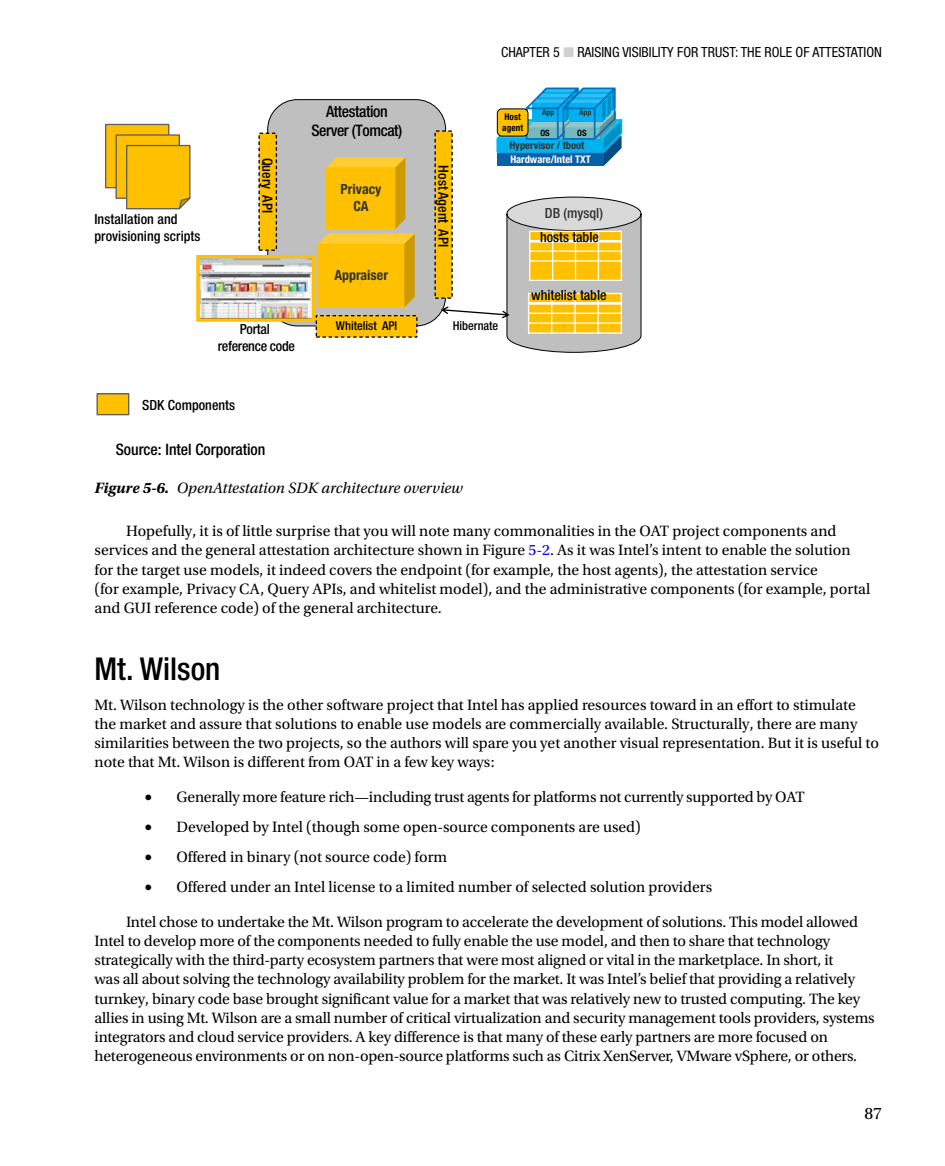
<style>
.page{position:relative;width:945px;height:1166px;background:#fff}
.page>*{position:absolute;margin:0;border:0;box-sizing:border-box;transform-origin:0 0}
.t1{font:500 condensed 31.5px "Helvetica Neue";color:#000}
.t2{font:17.5px "Utopia Std";color:#000}
.t3{font:15.75px/19.2px "Utopia Std";letter-spacing:-.005em;color:#000}
.t4{font:italic 15.75px "Utopia Std";color:#000}
.t5{font:500 condensed 15.75px/18.9px "Helvetica Neue";letter-spacing:-.025em;color:#000;text-align:center}
.t6{font:500 condensed 15.75px "Helvetica Neue";color:#000}
.t7{font:500 condensed 14px/16.8px "Helvetica Neue";color:#000}
.t8{font:condensed 14px "Helvetica Neue";color:#000}
.t9{font:500 condensed 14px/16.8px "Helvetica Neue";letter-spacing:-.02em;color:#000;text-align:center}
.t10{font:700 condensed 14px/16.8px "Helvetica Neue";color:#333;text-align:center}
.t11{font:500 condensed 14px "Helvetica Neue";color:#333}
.t12{font:500 condensed 12.25px "Helvetica Neue";color:#000}
.t13{font:700 condensed 10.5px "Helvetica Neue";color:#fff}
.t14{font:700 condensed 10.5px "Helvetica Neue";color:#333}
.t15{font:700 condensed 9.28px/11.2px "Helvetica Neue";letter-spacing:.005em;color:#000}
.t16{font:700 condensed 8.75px "Helvetica Neue";color:#000}
.t17{font:700 condensed 7.88px "Helvetica Neue";letter-spacing:-.005em;color:#333}
.s1{color:#cfd0d0}
.s2{font-weight:700}
.s3{color:#0000fa}
</style>
<div class="page">
<div style="left:268px;top:100px;width:178px;height:226px;background:#bfbfbf;border-radius:30px"></div>
<svg style="left:318px;top:157px;width:97px;height:150px"></svg>
<div style="left:316px;top:315px;width:101px;height:23px;background:#ffc000"></div>
<div style="left:434px;top:130px;width:19px;height:169px;background:#ffc000"></div>
<div style="left:258px;top:133px;width:19px;height:118px;background:#ffc000"></div>
<div style="left:96px;top:393px;width:33px;height:22px;background:#ffc000;border:1px solid #5f5f5f"></div>
<img style="left:200px;top:259px;width:111px;height:59px">
<div style="left:196px;top:255px;width:119px;height:67px;border:3px solid #ffc000"></div>
<svg style="left:496px;top:88px;width:127px;height:77px"></svg>
<div style="left:497px;top:109px;width:31px;height:27px;background:#ffc000;border-radius:5px"></div>
<div style="left:497px;top:108px;width:31px;height:28px;border:1px solid #000;border-radius:5px"></div>
<svg style="left:105px;top:123px;width:86px;height:87px"></svg>
<svg style="left:441px;top:196px;width:200px;height:157px"></svg>
<p class="t7" style="left:94px;top:211px;width:108px">Installation and provisioning scripts</p>
<p class="t7" style="left:276px;top:158px;width:56px;rotate:90deg">Query API</p>
<p class="t5" style="left:311px;top:101px;width:93px">Attestation<br>Server (Tomcat)</p>
<p class="t10" style="left:341px;top:181px;width:42px">Privacy<br>CA</p>
<p class="t9" style="left:218px;top:320px;width:79px">Portal reference code</p>
<p class="t10" style="left:334px;top:266px;width:55px">Appraiser</p>
<p class="t12" style="left:336px;top:319px;width:63px">Whitelist API</p>
<p class="t7" style="left:142px;top:396px;width:94px">SDK Components</p>
<p class="t8" style="left:501px;top:44px;width:382px">CHAPTER 5 <span class="s1">■</span> RAISING VISIBILITY FOR TRUST: THE ROLE OF ATTESTATION</p>
<p class="t15" style="left:502px;top:111px;width:22px">Host agent</p>
<p class="t17" style="left:542px;top:107px;width:14px">App</p>
<p class="t16" style="left:540px;top:128px;width:11px">OS</p>
<p class="t17" style="left:579px;top:107px;width:14px">App</p>
<p class="t16" style="left:577px;top:128px;width:11px">OS</p>
<p class="t14" style="left:509px;top:139px;width:76px">Hypervisor / tboot</p>
<p class="t7" style="left:452px;top:165px;width:83px;rotate:90deg">Host Agent API</p>
<p class="t13" style="left:510px;top:153px;width:82px">Hardware/Intel TXT</p>
<p class="t11" style="left:545px;top:205px;width:60px">DB (mysql)</p>
<p class="t7" style="left:540px;top:228px;width:60px">hosts table</p>
<p class="t12" style="left:453px;top:318px;width:47px">Hibernate</p>
<p class="t7" style="left:531px;top:286px;width:77px">whitelist table</p>
<p class="t6" style="left:116px;top:440px;width:151px">Source: Intel Corporation</p>
<p class="t4" style="left:94px;top:479px;width:370px"><span class="s2">Figure 5-6.</span> OpenAttestation SDK architecture overview</p>
<p class="t3" style="left:94px;top:522px;width:777px;text-indent:32px">Hopefully, it is of little surprise that you will note many commonalities in the OAT project components and services and the general attestation architecture shown in Figure <span class="s3">5-2</span>. As it was Intel’s intent to enable the solution for the target use models, it indeed covers the endpoint (for example, the host agents), the attestation service<br>(for example, Privacy CA, Query APIs, and whitelist model), and the administrative components (for example, portal and GUI reference code) of the general architecture.</p>
<h1 class="t1" style="left:94px;top:650px;width:127px">Mt. Wilson</h1>
<p class="t3" style="left:94px;top:695px;width:786px">Mt. Wilson technology is the other software project that Intel has applied resources toward in an effort to stimulate the market and assure that solutions to enable use models are commercially available. Structurally, there are many similarities between the two projects, so the authors will spare you yet another visual representation. But it is useful to note that Mt. Wilson is different from OAT in a few key ways:</p>
<p class="t3" style="left:145px;top:788px;width:661px">• Generally more feature rich—including trust agents for platforms not currently supported by OAT</p>
<p class="t3" style="left:145px;top:817px;width:497px">• Developed by Intel (though some open-source components are used)</p>
<p class="t3" style="left:145px;top:847px;width:304px">• Offered in binary (not source code) form</p>
<p class="t3" style="left:145px;top:877px;width:569px">• Offered under an Intel license to a limited number of selected solution providers</p>
<p class="t3" style="left:94px;top:912px;width:782px;text-indent:32px">Intel chose to undertake the Mt. Wilson program to accelerate the development of solutions. This model allowed Intel to develop more of the components needed to fully enable the use model, and then to share that technology strategically with the third-party ecosystem partners that were most aligned or vital in the marketplace. In short, it<br>was all about solving the technology availability problem for the market. It was Intel’s belief that providing a relatively turnkey, binary code base brought significant value for a market that was relatively new to trusted computing. The key allies in using Mt. Wilson are a small number of critical virtualization and security management tools providers, systems integrators and cloud service providers. A key difference is that many of these early partners are more focused on heterogeneous environments or on non-open-source platforms such as Citrix XenServer, VMware vSphere, or others.</p>
<p class="t2" style="left:864px;top:1103px;width:19px">87</p>
</div>
